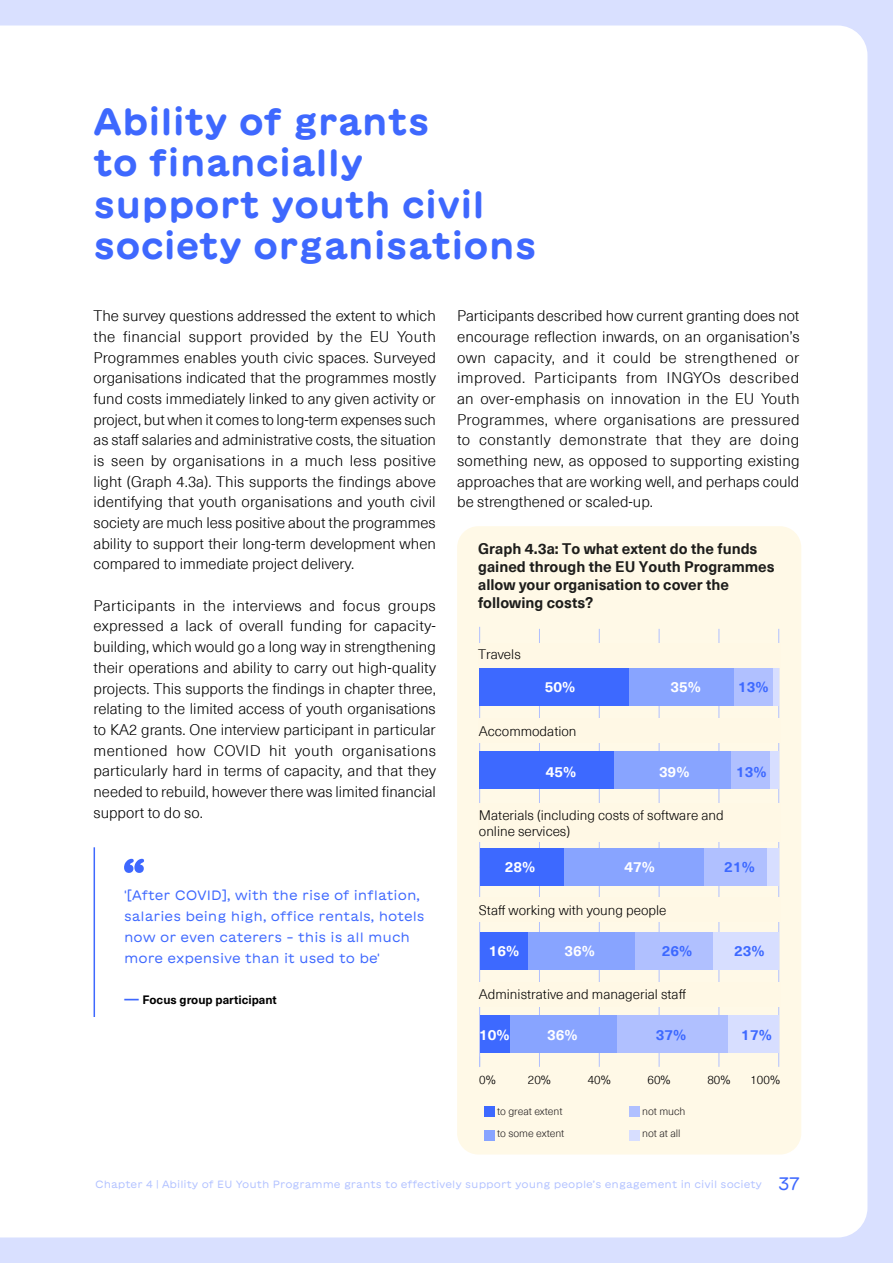
<style>
.page{position:relative;width:893px;height:1263px;background:#d9e0ff}
.page>*{position:absolute;margin:0;border:0;box-sizing:border-box;transform-origin:0 0}
.t1{font:700 37.5px/41.4px "GT Maru";color:#3e68fe}
.t2{font:18px "GT Maru";color:#3e68fe}
.t3{font:300 15px/20.7px "Neue Haas Unica W1 G";color:#000;text-align:justify}
.t4{font:700 15px/18px "Neue Haas Unica W1 G";color:#1d1d1b}
.t5{font:700 14.55px "Neue Haas Unica W1 G";color:#fff}
.t6{font:700 14.55px "Neue Haas Unica W1 G";color:#3d69ff}
.t7{font:13.5px/20.7px "GT Maru";color:#3e68fe}
.t8{font:300 13.5px/16.2px "Neue Haas Unica W1 G";color:#000}
.t9{font:700 12px "Neue Haas Unica W1 G";color:#000}
.t10{font:300 12px "Neue Haas Unica W1 G";color:#000}
.t11{font:10.5px "GT Maru";color:#b2c2ff}
.t12{font:300 10.5px/22.2px "Neue Haas Unica W1 G";color:#231f20}
.s1{font-size:15px;color:#3e68fe}
</style>
<div class="page">
<div style="left:0;top:26px;width:867px;height:1211px;background:#fff"></div>
<div style="left:0;top:345px;width:8px;height:893px;background:#fff"></div>
<div style="left:457px;top:526px;width:344px;height:628px;background:#fff9e7;border-radius:21px"></div>
<hr style="left:539px;top:629px;width:1px;height:438px;background:#b0c0ff">
<hr style="left:599px;top:629px;width:1px;height:438px;background:#b0c0ff">
<hr style="left:659px;top:629px;width:1px;height:438px;background:#b0c0ff">
<hr style="left:719px;top:629px;width:1px;height:438px;background:#b0c0ff">
<hr style="left:778px;top:629px;width:1px;height:438px;background:#b0c0ff">
<hr style="left:479px;top:627px;width:1px;height:440px;background:#b0c0ff">
<div style="left:728px;top:1015px;width:51px;height:38px;background:#d7deff"></div>
<div style="left:713px;top:932px;width:66px;height:37px;background:#d7deff"></div>
<div style="left:767px;top:848px;width:12px;height:38px;background:#d7deff"></div>
<div style="left:770px;top:751px;width:9px;height:38px;background:#d7deff"></div>
<div style="left:773px;top:668px;width:6px;height:38px;background:#d7deff"></div>
<div style="left:617px;top:1015px;width:111px;height:38px;background:#b0c0ff"></div>
<div style="left:635px;top:932px;width:78px;height:37px;background:#b0c0ff"></div>
<div style="left:704px;top:848px;width:63px;height:38px;background:#b0c0ff"></div>
<div style="left:731px;top:751px;width:39px;height:38px;background:#b0c0ff"></div>
<div style="left:734px;top:668px;width:39px;height:38px;background:#b0c0ff"></div>
<div style="left:510px;top:1015px;width:107px;height:38px;background:#88a4ff"></div>
<div style="left:527px;top:932px;width:108px;height:37px;background:#88a4ff"></div>
<div style="left:563px;top:848px;width:141px;height:38px;background:#88a4ff"></div>
<div style="left:614px;top:751px;width:117px;height:38px;background:#88a4ff"></div>
<div style="left:629px;top:668px;width:105px;height:38px;background:#88a4ff"></div>
<div style="left:480px;top:1015px;width:30px;height:38px;background:#3d69ff"></div>
<div style="left:480px;top:932px;width:47px;height:37px;background:#3d69ff"></div>
<div style="left:480px;top:848px;width:83px;height:38px;background:#3d69ff"></div>
<div style="left:480px;top:751px;width:134px;height:38px;background:#3d69ff"></div>
<div style="left:480px;top:668px;width:149px;height:38px;background:#3d69ff"></div>
<div style="left:484px;top:1107px;width:10px;height:10px;background:#3d69ff"></div>
<div style="left:484px;top:1130px;width:10px;height:10px;background:#88a4ff"></div>
<div style="left:629px;top:1107px;width:10px;height:10px;background:#b0c0ff"></div>
<div style="left:629px;top:1130px;width:10px;height:10px;background:#d7deff"></div>
<div style="left:478px;top:718px;width:302px;height:25px;background:#fff8e5"></div>
<div style="left:478px;top:643px;width:302px;height:25px;background:#fff8e5"></div>
<div style="left:478px;top:897px;width:302px;height:25px;background:#fff8e5"></div>
<div style="left:478px;top:982px;width:302px;height:24px;background:#fff8e5"></div>
<div style="left:478px;top:803px;width:302px;height:39px;background:#fff8e5"></div>
<svg style="left:124px;top:859px;width:20px;height:14px"></svg>
<hr style="left:94px;top:847px;width:1px;height:170px;background:#3e68fe">
<h1 class="t1" style="left:94px;top:101px;width:445px">Ability of grants<br>to financially support youth civil society organisations</h1>
<p class="t3" style="left:94px;top:305px;width:344px">The survey questions addressed the extent to which the financial support provided by the EU Youth Programmes enables youth civic spaces. Surveyed organisations indicated that the programmes mostly fund costs immediately linked to any given activity or project, but when it comes to long-term expenses such as staff salaries and administrative costs, the situation is seen by organisations in a much less positive light (Graph 4.3a). This supports the findings above identifying that youth organisations and youth civil society are much less positive about the programmes ability to support their long-term development when compared to immediate project delivery.</p>
<p class="t3" style="left:94px;top:594px;width:344px">Participants in the interviews and focus groups expressed a lack of overall funding for capacity&shy;building, which would go a long way in strengthening their operations and ability to carry out high-quality projects. This supports the findings in chapter three, relating to the limited access of youth organisations to KA2 grants. One interview participant in particular mentioned how COVID hit youth organisations particularly hard in terms of capacity, and that they needed to rebuild, however there was limited financial support to do so.</p>
<p class="t7" style="left:124px;top:885px;width:302px">'[After COVID], with the rise of inflation, salaries being high, office rentals, hotels now or even caterers – this is all much more expensive than it used to be'</p>
<p class="t9" style="left:124px;top:990px;width:154px"><span class="s1">―</span> Focus group participant</p>
<p class="t3" style="left:457px;top:305px;width:344px">Participants described how current granting does not encourage reflection inwards, on an organisation’s own capacity, and it could be strengthened or improved. Participants from INGYOs described an over-emphasis on innovation in the EU Youth Programmes, where organisations are pressured to constantly demonstrate that they are doing something new, as opposed to supporting existing approaches that are working well, and perhaps could be strengthened or scaled-up.</p>
<p class="t4" style="left:478px;top:539px;width:298px">Graph 4.3a: To what extent do the funds gained through the EU Youth Programmes allow your organisation to cover the following costs?</p>
<p class="t8" style="left:478px;top:645px;width:44px">Travels</p>
<p class="t5" style="left:545px;top:676px;width:32px">50%</p>
<p class="t5" style="left:670px;top:676px;width:32px">35%</p>
<p class="t6" style="left:738px;top:676px;width:32px">13%</p>
<p class="t8" style="left:479px;top:722px;width:99px">Accommodation</p>
<p class="t5" style="left:546px;top:761px;width:32px">45%</p>
<p class="t5" style="left:659px;top:761px;width:32px">39%</p>
<p class="t6" style="left:736px;top:761px;width:32px">13%</p>
<p class="t8" style="left:479px;top:806px;width:246px">Materials (including costs of software and online services)</p>
<p class="t5" style="left:505px;top:855px;width:32px">28%</p>
<p class="t5" style="left:624px;top:855px;width:32px">47%</p>
<p class="t6" style="left:724px;top:855px;width:32px">21%</p>
<p class="t8" style="left:479px;top:901px;width:189px">Staff working with young people</p>
<p class="t5" style="left:489px;top:940px;width:32px">16%</p>
<p class="t5" style="left:565px;top:940px;width:32px">36%</p>
<p class="t6" style="left:662px;top:940px;width:32px">26%</p>
<p class="t6" style="left:734px;top:940px;width:32px">23%</p>
<p class="t8" style="left:479px;top:986px;width:209px">Administrative and managerial staff</p>
<p class="t5" style="left:479px;top:1024px;width:32px">10%</p>
<p class="t5" style="left:547px;top:1024px;width:32px">36%</p>
<p class="t6" style="left:656px;top:1024px;width:32px">37%</p>
<p class="t6" style="left:741px;top:1024px;width:32px">17%</p>
<p class="t10" style="left:479px;top:1071px;width:18px">0%</p>
<p class="t10" style="left:528px;top:1071px;width:25px">20%</p>
<p class="t10" style="left:588px;top:1071px;width:25px">40%</p>
<p class="t10" style="left:647px;top:1071px;width:25px">60%</p>
<p class="t10" style="left:707px;top:1071px;width:25px">80%</p>
<p class="t10" style="left:750px;top:1071px;width:31px">100%</p>
<p class="t12" style="left:497px;top:1100px;width:69px">to great extent to some extent</p>
<p class="t12" style="left:642px;top:1100px;width:45px">not much not at all</p>
<p class="t11" style="left:95px;top:1178px;width:668px">Chapter 4 | Ability of EU Youth Programme grants to effectively support young people’s engagement in civil society</p>
<p class="t2" style="left:778px;top:1173px;width:22px">37</p>
</div>
